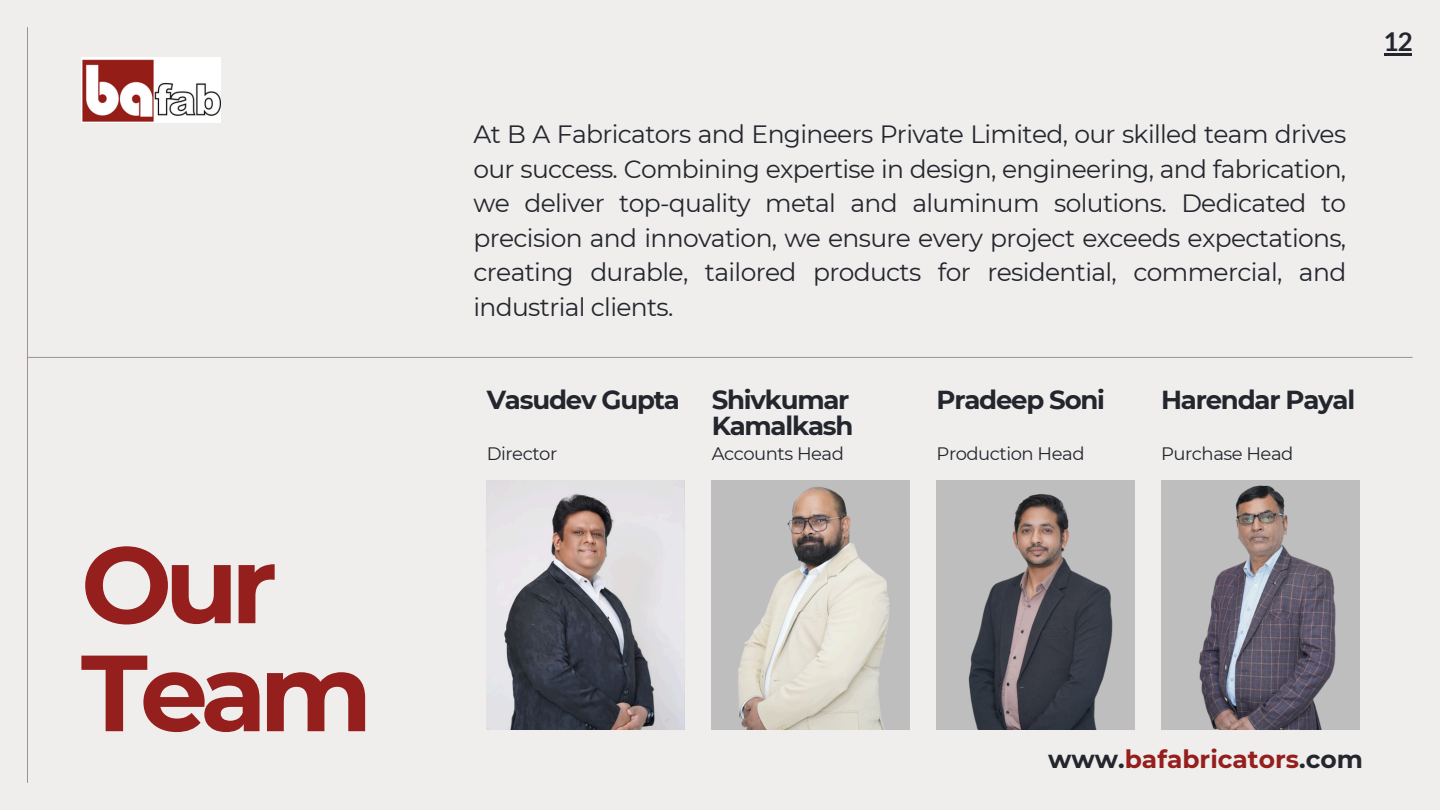
<style>
.page{position:relative;width:1440px;height:810px;background:#efeeed}
.page>*{position:absolute;margin:0;border:0;box-sizing:border-box;transform-origin:0 0}
.t1{font:700 108px/108px "Montserrat";letter-spacing:-.07em;color:#941f1c}
.t2{font:700 26px/25.5px "Montserrat";letter-spacing:-.045em;color:#23262d}
.t3{font:700 26px "Lato";color:#23262d}
.t4{font:25px/34.5px "Montserrat";letter-spacing:-.025em;color:#23262d;text-align:justify}
.t5{font:700 24.9px "Montserrat";color:#941f1c}
.t6{font:18px "Montserrat";letter-spacing:-.025em;color:#23262d}
.s1{color:#23262d}
</style>
<div class="page">
<img style="left:712px;top:481px;width:198px;height:248px">
<img style="left:487px;top:481px;width:198px;height:248px">
<img style="left:937px;top:481px;width:198px;height:248px">
<img style="left:1161px;top:481px;width:198px;height:248px">
<hr style="left:27px;top:27px;width:1px;height:756px;background:#9d938f">
<hr style="left:27px;top:357px;width:1386px;height:1px;background:#9d938f">
<img style="left:81px;top:58px;width:139px;height:64px">
<hr style="left:1384px;top:53px;width:28px;height:2px;background:#23262d">
<p class="t1" style="left:81px;top:530px;width:293px">Our<br>Team</p>
<p class="t4" style="left:473px;top:117px;width:874px">At B A Fabricators and Engineers Private Limited, our skilled team drives our success. Combining expertise in design, engineering, and fabrication, we deliver top-quality metal and aluminum solutions. Dedicated to precision and innovation, we ensure every project exceeds expectations, creating durable, tailored products for residential, commercial, and industrial clients.</p>
<p class="t2" style="left:487px;top:387px;width:195px">Vasudev Gupta</p>
<h3 class="t6" style="left:487px;top:443px;width:72px">Director</h3>
<p class="t2" style="left:712px;top:387px;width:143px">Shivkumar<br>Kamalkash</p>
<p class="t6" style="left:712px;top:443px;width:134px">Accounts Head</p>
<h2 class="t2" style="left:937px;top:387px;width:170px">Pradeep Soni</h2>
<h2 class="t6" style="left:937px;top:443px;width:149px">Production Head</h2>
<h2 class="t2" style="left:1161px;top:387px;width:196px">Harendar Payal</h2>
<h2 class="t6" style="left:1161px;top:443px;width:134px">Purchase Head</h2>
<p class="t3" style="left:1384px;top:26px;width:30px">12</p>
<p class="t5" style="left:1048px;top:743px;width:316px"><span class="s1">www.</span>bafabricators<span class="s1">.com</span></p>
</div>
